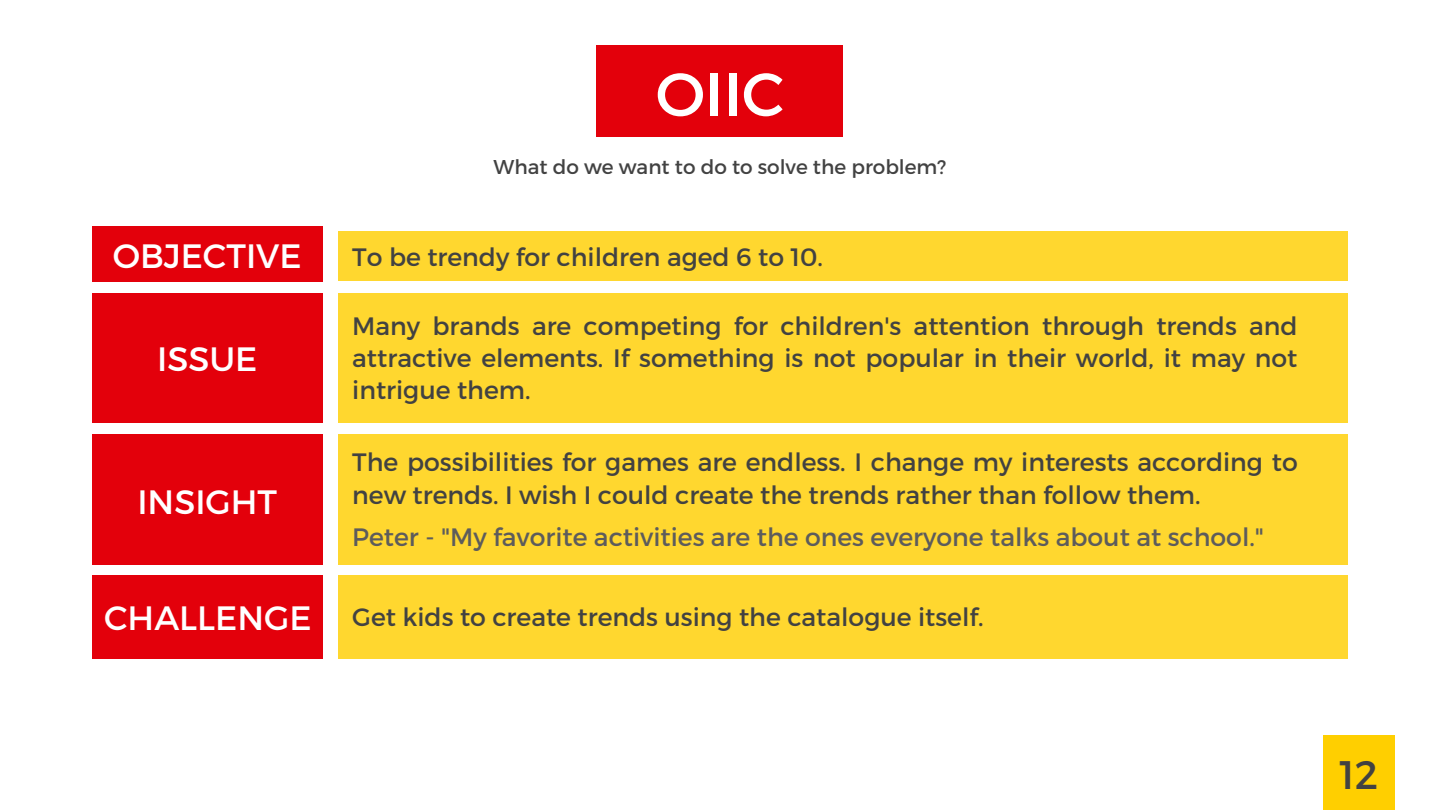
<style>
.page{position:relative;width:1440px;height:810px;background:#fff}
.page>*{position:absolute;margin:0;border:0;box-sizing:border-box;transform-origin:0 0}
.t1{font:60.9px "Montserrat";color:#fff}
.t2{font:39.8px "Montserrat";color:#424242}
.t3{font:33.8px "Montserrat";color:#fff}
.t4{font:25.1px/32.2px "Montserrat";color:#424242;text-align:justify}
.t5{font:25.1px "Montserrat";color:#5d5c5c}
.t6{font:20px "Montserrat";color:#424242}
.s1{font-size:33.8px;color:#fff}
</style>
<div class="page">
<div style="left:1324px;top:736px;width:70px;height:74px;background:#ffcf00"></div>
<div style="left:93px;top:227px;width:230px;height:54px;background:#e3000b"></div>
<div style="left:338px;top:293px;width:1010px;height:130px;background:#ffd72f"></div>
<div style="left:93px;top:293px;width:230px;height:130px;background:#e3000b"></div>
<div style="left:338px;top:434px;width:1010px;height:130px;background:#ffd72f"></div>
<div style="left:92px;top:434px;width:230px;height:130px;background:#e3000b"></div>
<div style="left:338px;top:576px;width:1010px;height:82px;background:#ffd72f"></div>
<div style="left:93px;top:576px;width:230px;height:83px;background:#e3000b"></div>
<div style="left:338px;top:232px;width:1010px;height:49px;background:#ffd72f"></div>
<div style="left:596px;top:46px;width:246px;height:91px;background:#e3000b"></div>
<h1 class="t1" style="left:656px;top:55px;width:130px">OIIC</h1>
<h3 class="t3" style="left:113px;top:234px;width:190px">OBJECTIVE</h3>
<h3 class="t3" style="left:157px;top:337px;width:102px">ISSUE</h3>
<h3 class="t3" style="left:137px;top:480px;width:141px">INSIGHT</h3>
<p class="t6" style="left:494px;top:154px;width:454px">What do we want to do to solve the problem?</p>
<p class="t4" style="left:352px;top:240px;width:472px">To be trendy for children aged 6 to 10.</p>
<p class="t4" style="left:352px;top:309px;width:947px">Many brands are competing for children's attention through trends and attractive elements. If something is not popular in their world, it may not intrigue them.</p>
<p class="t4" style="left:352px;top:445px;width:947px">The possibilities for games are endless. I change my interests according to new trends. I wish I could create the trends rather than follow them.</p>
<p class="t5" style="left:352px;top:521px;width:913px">Peter - "My favorite activities are the ones everyone talks about at school."</p>
<p class="t4" style="left:104px;top:599px;width:881px"><span class="s1">CHALLENGE</span> Get kids to create trends using the catalogue itself.</p>
<h2 class="t2" style="left:1340px;top:749px;width:40px">12</h2>
</div>
